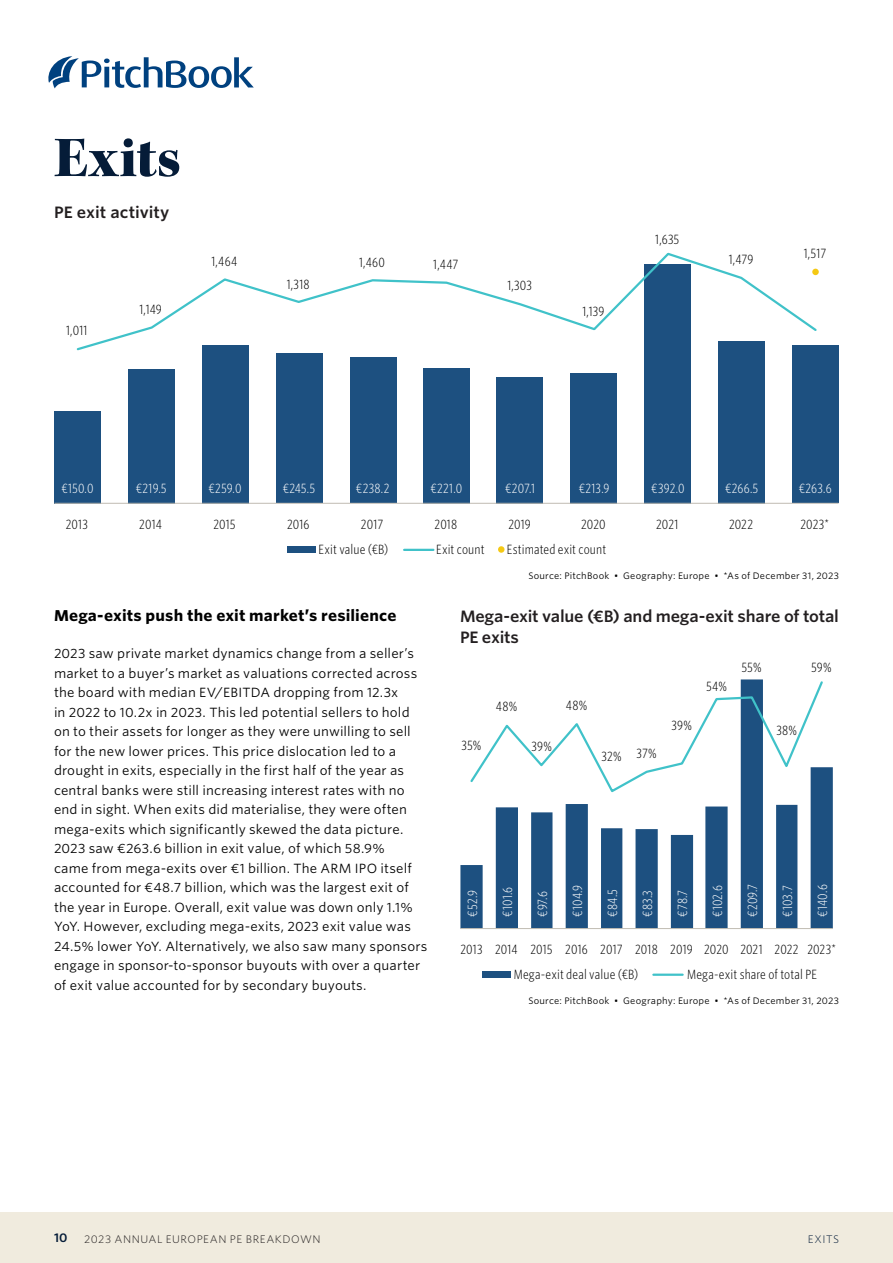
<style>
.page{position:relative;width:893px;height:1263px;background:#fff}
.page>*{position:absolute;margin:0;border:0;box-sizing:border-box;transform-origin:0 0}
.t1{font:58.5px "Kepler Std Black Subh";letter-spacing:.01em;color:#051c38}
.t2{font:600 15.75px/21px "Whitney S Sm";letter-spacing:-.015em;color:#231f20}
.t3{font:700 15px "Whitney S Sm";letter-spacing:.01em;color:#000}
.t4{font:12.75px/19.5px "Whitney S Sm";letter-spacing:.01em;color:#000}
.t5{font:300 12.75px/24.8px "Whitney Cond S Sm";letter-spacing:.005em;color:#000}
.t6{font:300 12.75px "Whitney Cond S Sm";letter-spacing:.005em;color:#fff}
.t7{font:600 12px "Whitney S Sm";color:#051c38}
.t8{font:300 10.5px "Whitney S Sm";letter-spacing:.045em;color:#231f20}
.t9{font:300 10.5px "Whitney S Sm";letter-spacing:.045em;color:#051c38}
.t10{font:9px "Whitney S Sm";letter-spacing:.025em;color:#000}
</style>
<div class="page">
<div style="left:0;top:1212px;width:893px;height:51px;background:#f0ebde"></div>
<svg style="left:48px;top:56px;width:206px;height:32px"></svg>
<div style="left:792px;top:346px;width:46px;height:157px;background:#1d5080"></div>
<div style="left:719px;top:341px;width:46px;height:162px;background:#1d5080"></div>
<div style="left:645px;top:264px;width:46px;height:239px;background:#1d5080"></div>
<div style="left:571px;top:373px;width:46px;height:130px;background:#1d5080"></div>
<div style="left:497px;top:377px;width:46px;height:126px;background:#1d5080"></div>
<div style="left:424px;top:368px;width:46px;height:135px;background:#1d5080"></div>
<div style="left:350px;top:358px;width:46px;height:145px;background:#1d5080"></div>
<div style="left:276px;top:354px;width:46px;height:149px;background:#1d5080"></div>
<div style="left:202px;top:345px;width:46px;height:158px;background:#1d5080"></div>
<div style="left:128px;top:369px;width:46px;height:134px;background:#1d5080"></div>
<div style="left:54px;top:411px;width:46px;height:92px;background:#1d5080"></div>
<hr style="left:54px;top:503px;width:784px;height:1px;background:#c0bcb2">
<svg style="left:76px;top:252px;width:743px;height:100px"></svg>
<div style="left:812px;top:269px;width:7px;height:6px;background:#f5c914;border-radius:50%"></div>
<div style="left:287px;top:546px;width:28px;height:7px;background:#1d5080"></div>
<hr style="left:404px;top:549px;width:29px;height:2px;background:#40c2c9">
<div style="left:498px;top:546px;width:6px;height:7px;background:#f5c914;border-radius:50%"></div>
<svg style="left:460px;top:767px;width:373px;height:161px;fill:#1d5080"></svg>
<hr style="left:460px;top:928px;width:373px;height:1px;background:#c0bcb2">
<svg style="left:468px;top:679px;width:357px;height:115px"></svg>
<div style="left:482px;top:971px;width:28px;height:6px;background:#1d5080"></div>
<hr style="left:653px;top:973px;width:30px;height:3px;background:#40c2c9">
<h1 class="t1" style="left:54px;top:124px;width:128px">Exits</h1>
<p class="t2" style="left:54px;top:201px;width:117px">PE exit activity</p>
<p class="t5" style="left:66px;top:318px;width:23px">1,011</p>
<p class="t5" style="left:139px;top:297px;width:24px">1,149</p>
<p class="t5" style="left:211px;top:249px;width:27px">1,464</p>
<p class="t5" style="left:287px;top:271px;width:24px">1,318</p>
<p class="t5" style="left:359px;top:250px;width:27px">1,460</p>
<p class="t5" style="left:433px;top:251px;width:27px">1,447</p>
<p class="t5" style="left:507px;top:273px;width:26px">1,303</p>
<p class="t5" style="left:582px;top:298px;width:24px">1,139</p>
<p class="t5" style="left:655px;top:227px;width:26px">1,635</p>
<p class="t5" style="left:729px;top:246px;width:26px">1,479</p>
<p class="t5" style="left:804px;top:241px;width:24px">1,517</p>
<p class="t6" style="left:61px;top:480px;width:34px">€150.0</p>
<p class="t6" style="left:136px;top:480px;width:32px">€219.5</p>
<p class="t6" style="left:209px;top:480px;width:35px">€259.0</p>
<p class="t6" style="left:283px;top:480px;width:34px">€245.5</p>
<p class="t6" style="left:356px;top:480px;width:35px">€238.2</p>
<p class="t6" style="left:430px;top:480px;width:33px">€221.0</p>
<p class="t6" style="left:505px;top:480px;width:32px">€207.1</p>
<p class="t6" style="left:579px;top:480px;width:32px">€213.9</p>
<p class="t6" style="left:651px;top:480px;width:35px">€392.0</p>
<p class="t6" style="left:725px;top:480px;width:35px">€266.5</p>
<p class="t6" style="left:799px;top:480px;width:34px">€263.6</p>
<p class="t5" style="left:66px;top:511px;width:23px">2013</p>
<p class="t5" style="left:139px;top:511px;width:24px">2014</p>
<p class="t5" style="left:213px;top:511px;width:24px">2015</p>
<p class="t5" style="left:287px;top:511px;width:24px">2016</p>
<p class="t5" style="left:361px;top:511px;width:24px">2017</p>
<p class="t5" style="left:434px;top:511px;width:24px">2018</p>
<p class="t5" style="left:508px;top:511px;width:24px">2019</p>
<p class="t5" style="left:581px;top:511px;width:26px">2020</p>
<p class="t5" style="left:656px;top:511px;width:24px">2021</p>
<p class="t5" style="left:729px;top:511px;width:26px">2022</p>
<p class="t5" style="left:800px;top:511px;width:30px">2023*</p>
<p class="t5" style="left:318px;top:536px;width:71px">Exit value (€B)</p>
<p class="t5" style="left:436px;top:536px;width:50px">Exit count</p>
<p class="t5" style="left:507px;top:536px;width:101px">Estimated exit count</p>
<p class="t3" style="left:54px;top:605px;width:344px">Mega-exits push the exit market’s resilience</p>
<p class="t4" style="left:54px;top:644px;width:375px">2023 saw private market dynamics change from a seller’s market to a buyer’s market as valuations corrected across the board with median EV/EBITDA dropping from 12.3x<br>in 2022 to 10.2x in 2023. This led potential sellers to hold on to their assets for longer as they were unwilling to sell for the new lower prices. This price dislocation led to a drought in exits, especially in the first half of the year as central banks were still increasing interest rates with no end in sight. When exits did materialise, they were often mega-exits which significantly skewed the data picture.<br>2023 saw €263.6 billion in exit value, of which 58.9%<br>came from mega-exits over €1 billion. The ARM IPO itself accounted for €48.7 billion, which was the largest exit of the year in Europe. Overall, exit value was down only 1.1% YoY. However, excluding mega-exits, 2023 exit value was 24.5% lower YoY. Alternatively, we also saw many sponsors engage in sponsor-to-sponsor buyouts with over a quarter of exit value accounted for by secondary buyouts.</p>
<p class="t10" style="left:528px;top:569px;width:312px">Source: PitchBook • Geography: Europe • *As of December 31, 2023</p>
<p class="t2" style="left:460px;top:605px;width:380px">Mega-exit value (€B) and mega-exit share of total<br>PE exits</p>
<p class="t5" style="left:462px;top:732px;width:21px">35%</p>
<p class="t5" style="left:496px;top:694px;width:23px">48%</p>
<p class="t5" style="left:531px;top:733px;width:22px">39%</p>
<p class="t5" style="left:566px;top:692px;width:23px">48%</p>
<p class="t5" style="left:602px;top:742px;width:57px">32% 37%</p>
<p class="t5" style="left:671px;top:712px;width:22px">39%</p>
<p class="t5" style="left:706px;top:674px;width:22px">54%</p>
<p class="t5" style="left:741px;top:655px;width:22px">55%</p>
<p class="t5" style="left:811px;top:655px;width:22px">59%</p>
<p class="t5" style="left:776px;top:717px;width:22px">38%</p>
<p class="t6" style="left:464px;top:917px;width:28px;rotate:-90deg">€52.9</p>
<p class="t6" style="left:499px;top:917px;width:32px;rotate:-90deg">€101.6</p>
<p class="t6" style="left:534px;top:917px;width:27px;rotate:-90deg">€97.6</p>
<p class="t6" style="left:569px;top:917px;width:34px;rotate:-90deg">€104.9</p>
<p class="t6" style="left:604px;top:917px;width:29px;rotate:-90deg">€84.5</p>
<p class="t6" style="left:639px;top:917px;width:28px;rotate:-90deg">€83.3</p>
<p class="t6" style="left:674px;top:917px;width:29px;rotate:-90deg">€78.7</p>
<p class="t6" style="left:709px;top:917px;width:33px;rotate:-90deg">€102.6</p>
<p class="t6" style="left:744px;top:917px;width:35px;rotate:-90deg">€209.7</p>
<p class="t6" style="left:779px;top:917px;width:33px;rotate:-90deg">€103.7</p>
<p class="t6" style="left:814px;top:917px;width:34px;rotate:-90deg">€140.6</p>
<p class="t5" style="left:514px;top:937px;width:324px;text-indent:-53px">2013 2014 2015 2016 2017 2018 2019 2020 2021 2022 2023*<br>Mega-exit deal value (€B)</p>
<p class="t5" style="left:687px;top:961px;width:131px">Mega-exit share of total PE</p>
<p class="t10" style="left:528px;top:994px;width:312px">Source: PitchBook • Geography: Europe • *As of December 31, 2023</p>
<p class="t7" style="left:54px;top:1229px;width:15px">10</p>
<p class="t8" style="left:84px;top:1231px;width:238px">2023 ANNUAL EUROPEAN PE BREAKDOWN</p>
<p class="t9" style="left:808px;top:1231px;width:33px">EXITS</p>
</div>
